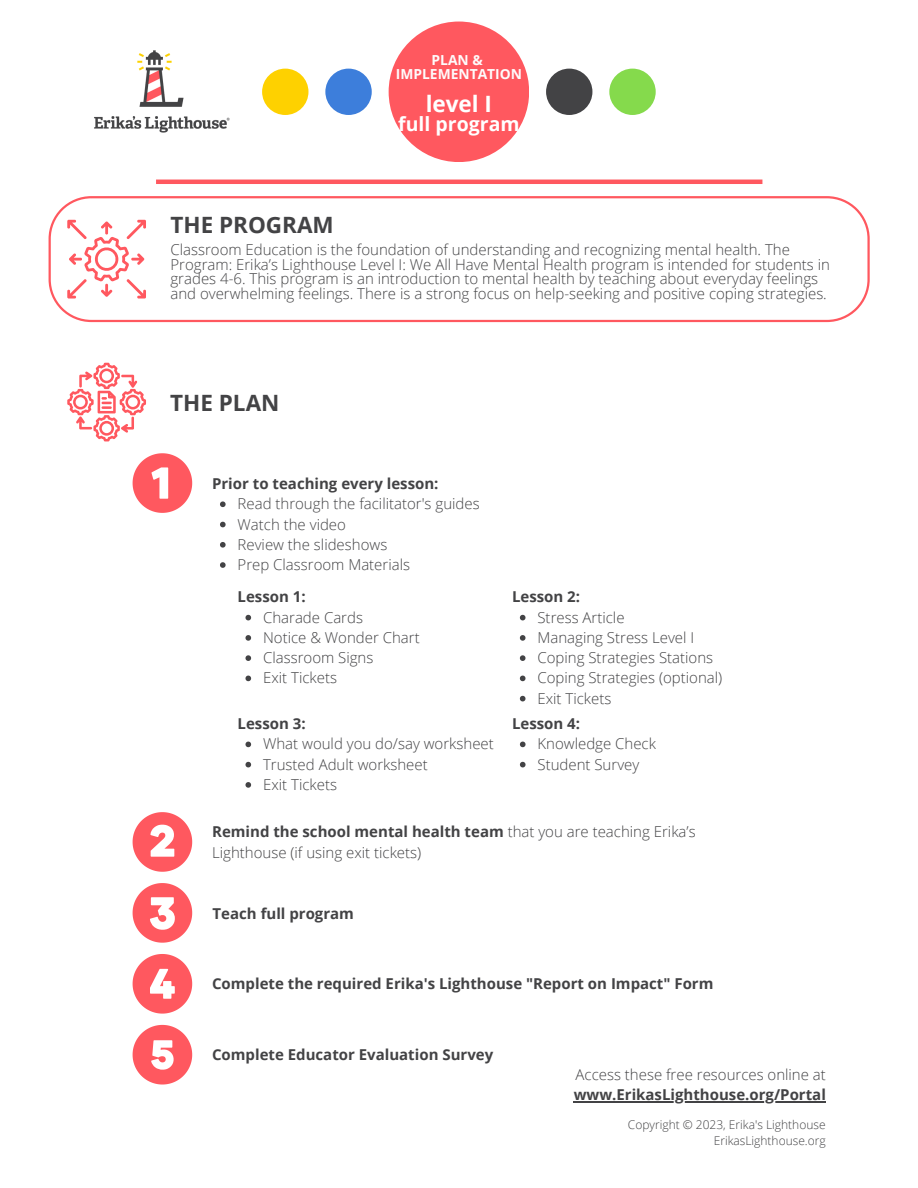
<style>
.page{position:relative;width:918px;height:1188px;background:#fff}
.page>*{position:absolute;margin:0;border:0;box-sizing:border-box;transform-origin:0 0}
.t1{font:700 22.5px "Open Sans";color:#434345}
.t2{font:700 22.5px "Open Sans";color:#fff}
.t3{font:700 19.5px "Open Sans";color:#fff}
.t4{font:300 15px/14.7px "Open Sans";color:#434345}
.t5{font:700 15px "Open Sans";color:#434345}
.t6{font:700 13.8px "Open Sans";color:#fefbfb}
.t7{font:300 12px "Open Sans";color:#434345}
.s1{font-weight:700}
</style>
<div class="page">
<hr style="left:156px;top:180px;width:606px;height:4px;background:#ff585f">
<div style="left:389px;top:22px;width:140px;height:140px;background:#ff585f;border-radius:50%"></div>
<div style="left:262px;top:69px;width:46px;height:46px;background:#fed100;border-radius:50%"></div>
<div style="left:546px;top:69px;width:46px;height:46px;background:#434345;border-radius:50%"></div>
<div style="left:325px;top:69px;width:47px;height:46px;background:#3d7edb;border-radius:50%"></div>
<img style="left:94px;top:50px;width:136px;height:83px">
<div style="left:609px;top:69px;width:47px;height:46px;background:#85da4c;border-radius:50%"></div>
<svg style="left:133px;top:453px;width:59px;height:60px"></svg>
<svg style="left:49px;top:196px;width:821px;height:126px"></svg>
<svg style="left:67px;top:220px;width:79px;height:79px"></svg>
<svg style="left:67px;top:363px;width:79px;height:78px"></svg>
<hr style="left:574px;top:1101px;width:252px;height:2px;background:#434345">
<svg style="left:245px;top:615px;width:6px;height:5px"></svg>
<svg style="left:245px;top:635px;width:6px;height:6px"></svg>
<svg style="left:245px;top:655px;width:6px;height:6px"></svg>
<svg style="left:245px;top:676px;width:6px;height:5px"></svg>
<svg style="left:520px;top:615px;width:6px;height:5px"></svg>
<svg style="left:520px;top:635px;width:6px;height:6px"></svg>
<svg style="left:520px;top:655px;width:6px;height:6px"></svg>
<svg style="left:520px;top:676px;width:6px;height:5px"></svg>
<svg style="left:520px;top:696px;width:6px;height:5px"></svg>
<svg style="left:220px;top:501px;width:6px;height:6px"></svg>
<svg style="left:220px;top:522px;width:6px;height:5px"></svg>
<svg style="left:220px;top:542px;width:6px;height:6px"></svg>
<svg style="left:220px;top:562px;width:6px;height:6px"></svg>
<svg style="left:245px;top:742px;width:6px;height:5px"></svg>
<svg style="left:245px;top:762px;width:6px;height:5px"></svg>
<svg style="left:245px;top:782px;width:6px;height:6px"></svg>
<svg style="left:520px;top:742px;width:6px;height:5px"></svg>
<svg style="left:520px;top:762px;width:6px;height:5px"></svg>
<svg style="left:133px;top:812px;width:59px;height:60px"></svg>
<svg style="left:133px;top:883px;width:59px;height:60px"></svg>
<svg style="left:133px;top:954px;width:59px;height:60px"></svg>
<svg style="left:133px;top:1025px;width:59px;height:60px"></svg>
<p class="t1" style="left:170px;top:209px;width:165px">THE PROGRAM</p>
<p class="t6" style="left:432px;top:51px;width:53px">PLAN &amp;</p>
<p class="t6" style="left:396px;top:64px;width:128px">IMPLEMENTATION</p>
<p class="t2" style="left:426px;top:88px;width:68px">level I</p>
<p class="t3" style="left:398px;top:110px;width:123px">full program</p>
<p class="t4" style="left:170px;top:242px;width:661px">Classroom Education is the foundation of understanding and recognizing mental health. The Program: Erika’s Lighthouse Level I: We All Have Mental Health program is intended for students in grades 4-6. This program is an introduction to mental health by teaching about everyday feelings and overwhelming feelings. There is a strong focus on help-seeking and positive coping strategies.</p>
<p class="t1" style="left:170px;top:387px;width:111px">THE PLAN</p>
<p class="t5" style="left:212px;top:473px;width:228px">Prior to teaching every lesson:</p>
<p class="t4" style="left:238px;top:496px;width:244px">Read through the facilitator's guides</p>
<p class="t4" style="left:238px;top:516px;width:110px">Watch the video</p>
<p class="t4" style="left:238px;top:537px;width:151px">Review the slideshows</p>
<p class="t4" style="left:238px;top:557px;width:174px">Prep Classroom Materials</p>
<p class="t5" style="left:238px;top:586px;width:70px">Lesson 1:</p>
<p class="t5" style="left:512px;top:586px;width:70px">Lesson 2:</p>
<p class="t4" style="left:537px;top:610px;width:89px">Stress Article</p>
<p class="t4" style="left:537px;top:630px;width:158px">Managing Stress Level I</p>
<p class="t4" style="left:537px;top:650px;width:177px">Coping Strategies Stations</p>
<p class="t4" style="left:537px;top:670px;width:186px">Coping Strategies (optional)</p>
<p class="t4" style="left:537px;top:691px;width:75px">Exit Tickets</p>
<p class="t4" style="left:263px;top:610px;width:101px">Charade Cards</p>
<p class="t4" style="left:263px;top:630px;width:158px">Notice &amp; Wonder Chart</p>
<p class="t4" style="left:263px;top:650px;width:112px">Classroom Signs</p>
<p class="t4" style="left:263px;top:670px;width:75px">Exit Tickets</p>
<p class="t5" style="left:238px;top:713px;width:70px">Lesson 3:</p>
<p class="t4" style="left:263px;top:736px;width:232px">What would you do/say worksheet</p>
<p class="t4" style="left:263px;top:757px;width:166px">Trusted Adult worksheet</p>
<p class="t4" style="left:263px;top:777px;width:75px">Exit Tickets</p>
<p class="t5" style="left:512px;top:713px;width:70px">Lesson 4:</p>
<p class="t4" style="left:538px;top:736px;width:120px">Knowledge Check</p>
<p class="t4" style="left:538px;top:757px;width:103px">Student Survey</p>
<p class="t4" style="left:212px;top:822px;width:485px;line-height:20.2px"><span class="s1">Remind the school mental health team</span> that you are teaching Erika’s<br>Lighthouse (if using exit tickets)</p>
<p class="t5" style="left:213px;top:902px;width:143px">Teach full program</p>
<p class="t5" style="left:212px;top:973px;width:503px">Complete the required Erika's Lighthouse "Report on Impact" Form</p>
<p class="t5" style="left:212px;top:1044px;width:283px">Complete Educator Evaluation Survey</p>
<p class="t4" style="left:576px;top:1067px;width:252px">Access these free resources online at</p>
<p class="t5" style="left:574px;top:1084px;width:254px">www.ErikasLighthouse.org/Portal</p>
<p class="t7" style="left:628px;top:1116px;width:199px">Copyright © 2023, Erika's Lighthouse</p>
<p class="t7" style="left:714px;top:1132px;width:114px">ErikasLighthouse.org</p>
</div>
